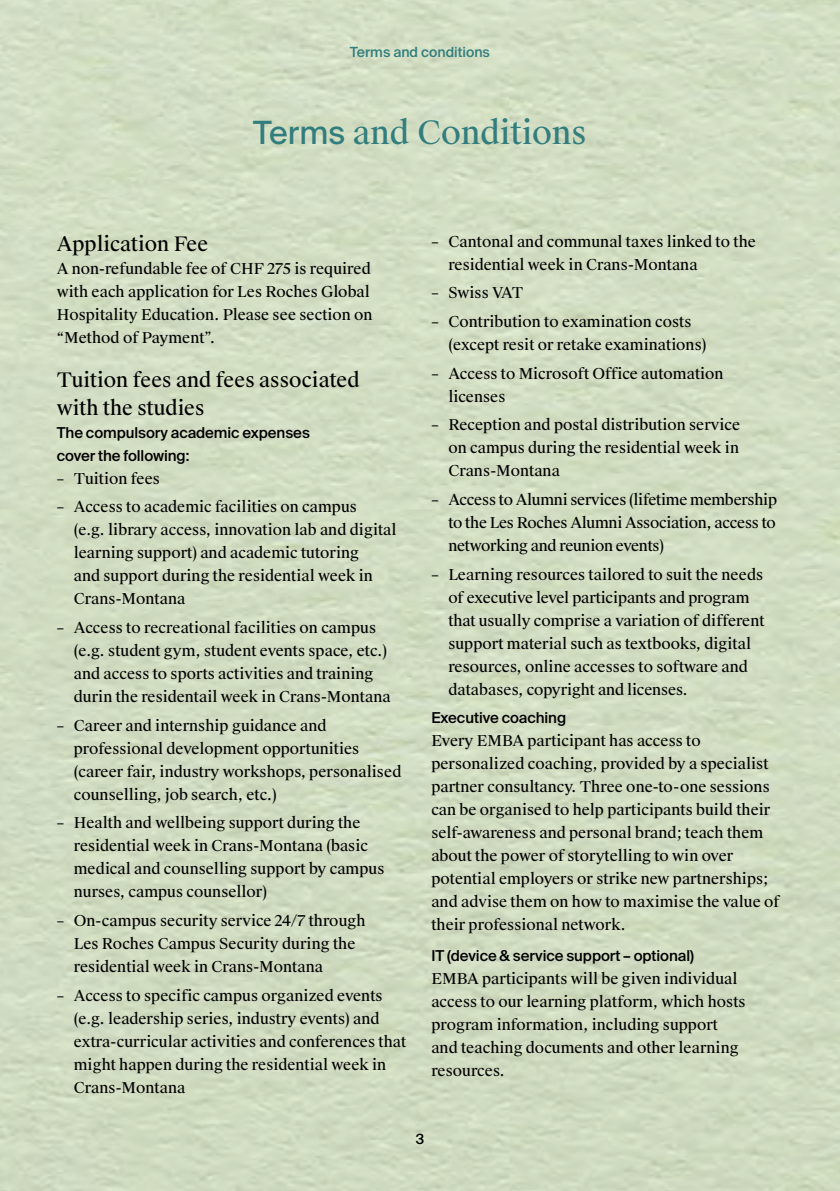
<style>
.page{position:relative;width:840px;height:1191px;background:#fff}
.page>*{position:absolute;margin:0;border:0;box-sizing:border-box;transform-origin:0 0}
.t1{font:32px "Suisse Works";color:#327d7e}
.t2{font:20px/28px "Suisse Works";color:#000}
.t3{font:15px/23px "Suisse Works";color:#000}
.t4{font:500 15px/23px "Suisse Intl";letter-spacing:-.005em;color:#000}
.t5{font:500 14px "Suisse Intl";color:#327d7e}
.t6{font:500 14px "Suisse Intl";color:#000}
.s1{font-family:"Suisse Intl"}
</style>
<div class="page">
<p class="t5" style="left:350px;top:44px;width:141px">Terms and conditions</p>
<h1 class="t1" style="left:253px;top:112px;width:335px"><span class="s1">Terms</span> and Conditions</h1>
<h2 class="t2" style="left:57px;top:230px;width:153px">Application Fee</h2>
<p class="t3" style="left:57px;top:257px;width:317px">A non-refundable fee of CHF 275 is required with each application for Les Roches Global Hospitality Education. Please see section on “Method of Payment”.</p>
<h2 class="t2" style="left:57px;top:366px;width:304px">Tuition fees and fees associated with the studies</h2>
<p class="t4" style="left:57px;top:421px;width:254px">The compulsory academic expenses cover the following:</p>
<p class="t3" style="left:57px;top:467px;width:105px">– Tuition fees</p>
<p class="t3" style="left:74px;top:496px;width:324px;text-indent:-17px">– Access to academic facilities on campus<br>(e.g. library access, innovation lab and digital learning support) and academic tutoring<br>and support during the residential week in Crans-Montana</p>
<p class="t3" style="left:74px;top:616px;width:318px;text-indent:-17px">– Access to recreational facilities on campus (e.g. student gym, student events space, etc.) and access to sports activities and training durin the residentail week in Crans-Montana</p>
<p class="t3" style="left:74px;top:714px;width:329px;text-indent:-17px">– Career and internship guidance and professional development opportunities (career fair, industry workshops, personalised counselling, job search, etc.)</p>
<p class="t3" style="left:74px;top:812px;width:312px;text-indent:-17px">– Health and wellbeing support during the residential week in Crans-Montana (basic medical and counselling support by campus nurses, campus counsellor)</p>
<p class="t3" style="left:74px;top:909px;width:293px;text-indent:-17px">– On-campus security service 24/7 through<br>Les Roches Campus Security during the residential week in Crans-Montana</p>
<p class="t3" style="left:74px;top:984px;width:334px;text-indent:-17px">– Access to specific campus organized events (e.g. leadership series, industry events) and extra-curricular activities and conferences that might happen during the residential week in Crans-Montana</p>
<p class="t3" style="left:448px;top:230px;width:309px;text-indent:-17px">– Cantonal and communal taxes linked to the residential week in Crans-Montana</p>
<p class="t3" style="left:431px;top:282px;width:93px">– Swiss VAT</p>
<p class="t3" style="left:448px;top:310px;width:259px;text-indent:-17px">– Contribution to examination costs (except resit or retake examinations)</p>
<p class="t3" style="left:448px;top:362px;width:276px;text-indent:-17px">– Access to Microsoft Office automation licenses</p>
<p class="t3" style="left:448px;top:414px;width:293px;text-align:justify;text-indent:-17px">– Reception and postal distribution service on campus during the residential week in Crans-Montana</p>
<p class="t3" style="left:448px;top:488px;width:330px;text-align:justify;text-indent:-17px">– Access to Alumni services (lifetime membership to the Les Roches Alumni Association, access to networking and reunion events)</p>
<p class="t3" style="left:448px;top:563px;width:317px;text-indent:-17px">– Learning resources tailored to suit the needs of executive level participants and program that usually comprise a variation of different support material such as textbooks, digital resources, online accesses to software and databases, copyright and licenses.</p>
<p class="t4" style="left:431px;top:706px;width:136px">Executive coaching</p>
<p class="t3" style="left:431px;top:730px;width:349px">Every EMBA participant has access to personalized coaching, provided by a specialist partner consultancy. Three one-to-one sessions can be organised to help participants build their self-awareness and personal brand; teach them about the power of storytelling to win over potential employers or strike new partnerships; and advise them on how to maximise the value of their professional network.</p>
<p class="t4" style="left:431px;top:944px;width:264px">IT (device &amp; service support – optional)</p>
<p class="t3" style="left:431px;top:967px;width:315px">EMBA participants will be given individual access to our learning platform, which hosts program information, including support and teaching documents and other learning resources.</p>
<p class="t6" style="left:415px;top:1131px;width:10px">3</p>
</div>
